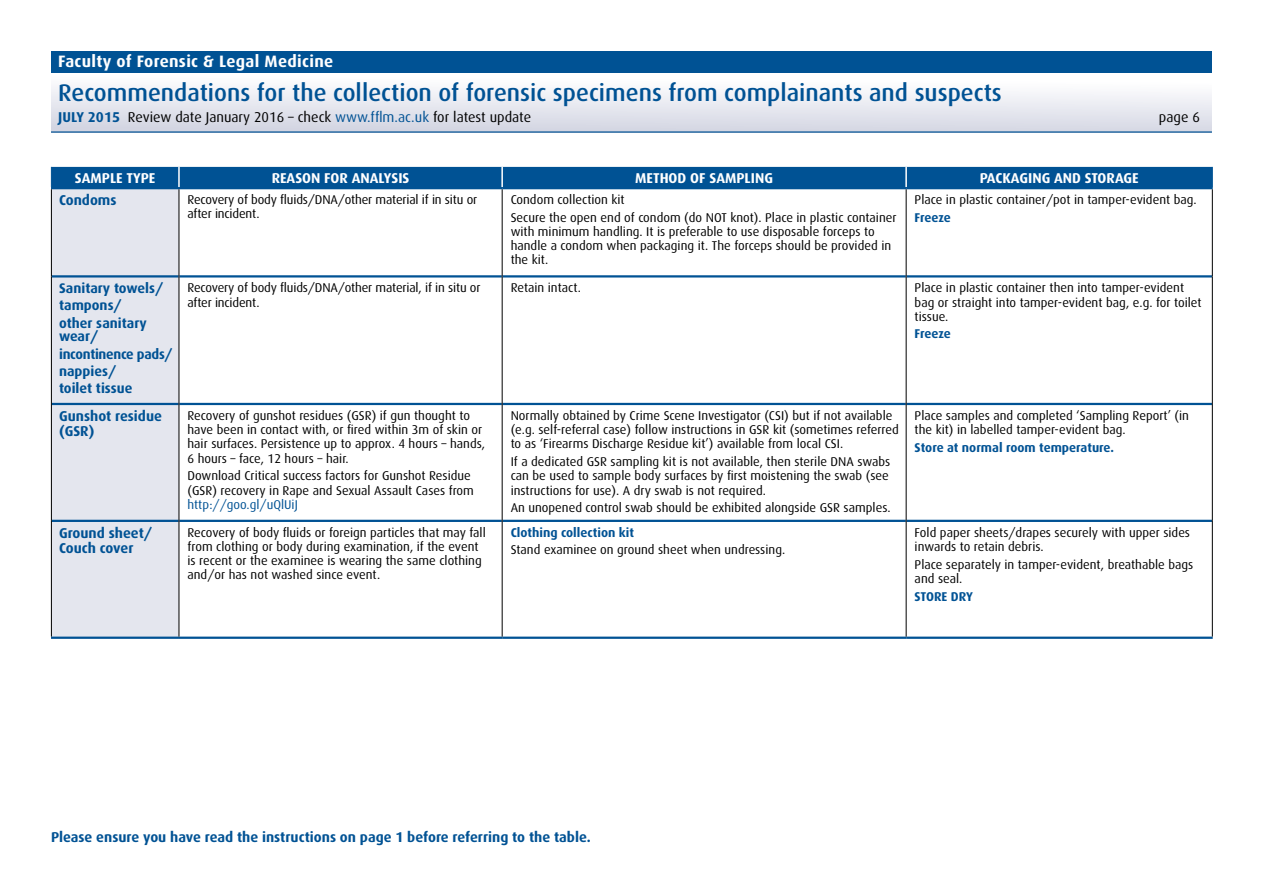
<style>
.page{position:relative;width:1263px;height:893px;background:#fff}
.page>*{position:absolute;margin:0;border:0;box-sizing:border-box;transform-origin:0 0}
.t1{font:500 24px "Dax";color:#005294}
.t2{font:700 16.5px "Dax";letter-spacing:.02em;color:#fff}
.t3{font:700 14.25px/15px "Dax";color:#005294}
.t4{font:14.25px "Dax";color:#000}
.t5{font:700 14.25px "Dax";color:#fff}
.t6{font:700 13.95px/17.2px "Dax";color:#005294}
.t7{font:12.75px/14.2px "Dax";color:#000}
.t8{font:700 12.75px "Dax";color:#005294}
.t9{font:12.75px "Dax";color:#005294}
.s1{font-weight:700;color:#005294}
.s2{color:#005294}
</style>
<div class="page">
<div style="left:51px;top:72px;width:1161px;height:60px;background:linear-gradient(to bottom,#fff,#d4d6e3)"></div>
<div style="left:51px;top:51px;width:1161px;height:21px;background:#005294"></div>
<hr style="left:51px;top:131px;width:1161px;height:2px;background:#005294">
<div style="left:52px;top:189px;width:127px;height:448px;background:#e4e6ee"></div>
<hr style="left:51px;top:187px;width:128px;height:2px;background:#005294">
<hr style="left:52px;top:275px;width:127px;height:3px;background:#005294">
<hr style="left:52px;top:403px;width:127px;height:2px;background:#005294">
<hr style="left:52px;top:520px;width:127px;height:2px;background:#005294">
<hr style="left:51px;top:637px;width:128px;height:2px;background:#005294">
<hr style="left:179px;top:187px;width:323px;height:2px;background:#005294">
<hr style="left:179px;top:275px;width:323px;height:3px;background:#005294">
<hr style="left:179px;top:403px;width:323px;height:2px;background:#005294">
<hr style="left:179px;top:520px;width:323px;height:2px;background:#005294">
<hr style="left:179px;top:637px;width:323px;height:2px;background:#005294">
<hr style="left:502px;top:187px;width:404px;height:2px;background:#005294">
<hr style="left:502px;top:275px;width:404px;height:3px;background:#005294">
<hr style="left:502px;top:403px;width:404px;height:2px;background:#005294">
<hr style="left:502px;top:520px;width:404px;height:2px;background:#005294">
<hr style="left:502px;top:637px;width:404px;height:2px;background:#005294">
<hr style="left:906px;top:187px;width:307px;height:2px;background:#005294">
<hr style="left:906px;top:275px;width:306px;height:3px;background:#005294">
<hr style="left:906px;top:403px;width:306px;height:2px;background:#005294">
<hr style="left:906px;top:520px;width:306px;height:2px;background:#005294">
<hr style="left:906px;top:637px;width:307px;height:2px;background:#005294">
<hr style="left:179px;top:189px;width:1px;height:87px;background:#000">
<hr style="left:502px;top:189px;width:1px;height:87px;background:#000">
<hr style="left:906px;top:189px;width:1px;height:87px;background:#000">
<hr style="left:179px;top:276px;width:1px;height:128px;background:#000">
<hr style="left:502px;top:276px;width:1px;height:128px;background:#000">
<hr style="left:906px;top:276px;width:1px;height:128px;background:#000">
<hr style="left:179px;top:404px;width:1px;height:117px;background:#000">
<hr style="left:502px;top:404px;width:1px;height:117px;background:#000">
<hr style="left:906px;top:404px;width:1px;height:117px;background:#000">
<hr style="left:179px;top:521px;width:1px;height:116px;background:#000">
<hr style="left:502px;top:521px;width:1px;height:116px;background:#000">
<hr style="left:906px;top:521px;width:1px;height:116px;background:#000">
<hr style="left:1212px;top:189px;width:1px;height:87px;background:#000">
<hr style="left:1212px;top:276px;width:1px;height:128px;background:#000">
<hr style="left:1212px;top:404px;width:1px;height:117px;background:#000">
<hr style="left:1212px;top:521px;width:1px;height:116px;background:#000">
<hr style="left:51px;top:189px;width:1px;height:87px;background:#000">
<hr style="left:51px;top:276px;width:1px;height:128px;background:#000">
<hr style="left:51px;top:404px;width:1px;height:117px;background:#000">
<hr style="left:51px;top:521px;width:1px;height:116px;background:#000">
<div style="left:51px;top:167px;width:1162px;height:21px;background:#005294"></div>
<p class="t2" style="left:58px;top:52px;width:277px">Faculty of Forensic &amp; Legal Medicine</p>
<h1 class="t1" style="left:58px;top:79px;width:945px">Recommendations for the collection of forensic specimens from complainants and suspects</h1>
<p class="t4" style="left:58px;top:109px;width:474px"><span class="s1">JULY 2015</span> Review date January 2016 – check <span class="s2">www.fflm.ac.uk</span> for latest update</p>
<p class="t4" style="left:1159px;top:109px;width:43px">page 6</p>
<p class="t5" style="left:75px;top:170px;width:82px">SAMPLE TYPE</p>
<p class="t5" style="left:272px;top:170px;width:139px">REASON FOR ANALYSIS</p>
<p class="t5" style="left:635px;top:170px;width:139px">METHOD OF SAMPLING</p>
<p class="t5" style="left:980px;top:170px;width:161px">PACKAGING AND STORAGE</p>
<p class="t3" style="left:59px;top:193px;width:59px">Condoms</p>
<p class="t7" style="left:187px;top:193px;width:291px">Recovery of body fluids/DNA/other material if in situ or after incident.</p>
<p class="t7" style="left:511px;top:191px;width:387px;line-height:17.7px">Condom collection kit<br>Secure the open end of condom (do NOT knot). Place in plastic container</p>
<p class="t7" style="left:511px;top:224px;width:382px">with minimum handling. It is preferable to use disposable forceps to handle a condom when packaging it. The forceps should be provided in the kit.</p>
<p class="t7" style="left:915px;top:193px;width:284px">Place in plastic container/pot in tamper-evident bag.</p>
<p class="t8" style="left:915px;top:210px;width:38px">Freeze</p>
<p class="t6" style="left:59px;top:280px;width:106px">Sanitary towels/ tampons/<br>other sanitary</p>
<p class="t6" style="left:59px;top:328px;width:115px">wear/ incontinence pads/ nappies/<br>toilet tissue</p>
<p class="t7" style="left:187px;top:281px;width:294px">Recovery of body fluids/DNA/other material, if in situ or after incident.</p>
<p class="t7" style="left:511px;top:281px;width:72px">Retain intact.</p>
<p class="t7" style="left:915px;top:281px;width:288px">Place in plastic container then into tamper-evident bag or straight into tamper-evident bag, e.g. for toilet tissue.</p>
<p class="t8" style="left:915px;top:327px;width:38px">Freeze</p>
<p class="t3" style="left:59px;top:409px;width:104px">Gunshot residue (GSR)</p>
<p class="t7" style="left:187px;top:408px;width:299px">Recovery of gunshot residues (GSR) if gun thought to have been in contact with, or fired within 3m of skin or hair surfaces. Persistence up to approx. 4 hours – hands, 6 hours – face, 12 hours – hair.</p>
<p class="t7" style="left:187px;top:469px;width:288px">Download Critical success factors for Gunshot Residue (GSR) recovery in Rape and Sexual Assault Cases from</p>
<p class="t9" style="left:187px;top:497px;width:112px">http://goo.gl/uQlUiJ</p>
<p class="t7" style="left:511px;top:408px;width:390px">Normally obtained by Crime Scene Investigator (CSI) but if not available (e.g. self-referral case) follow instructions in GSR kit (sometimes referred to as ‘Firearms Discharge Residue kit’) available from local CSI.</p>
<p class="t7" style="left:511px;top:455px;width:381px;text-align:justify">If a dedicated GSR sampling kit is not available, then sterile DNA swabs can be used to sample body surfaces by first moistening the swab (see instructions for use). A dry swab is not required.</p>
<p class="t7" style="left:511px;top:501px;width:381px">An unopened control swab should be exhibited alongside GSR samples.</p>
<p class="t3" style="left:59px;top:525px;width:95px">Ground sheet/<br>Couch cover</p>
<p class="t7" style="left:187px;top:525px;width:300px">Recovery of body fluids or foreign particles that may fall from clothing or body during examination, if the event is recent or the examinee is wearing the same clothing and/or has not washed since event.</p>
<p class="t8" style="left:511px;top:525px;width:125px">Clothing collection kit</p>
<p class="t7" style="left:511px;top:543px;width:276px">Stand examinee on ground sheet when undressing.</p>
<p class="t7" style="left:915px;top:408px;width:276px">Place samples and completed ‘Sampling Report’ (in the kit) in labelled tamper-evident bag.</p>
<p class="t8" style="left:915px;top:440px;width:201px">Store at normal room temperature.</p>
<p class="t7" style="left:915px;top:525px;width:277px">Fold paper sheets/drapes securely with upper sides inwards to retain debris.</p>
<p class="t7" style="left:915px;top:557px;width:280px">Place separately in tamper-evident, breathable bags and seal.</p>
<p class="t8" style="left:915px;top:589px;width:60px">STORE DRY</p>
<p class="t3" style="left:51px;top:830px;width:541px">Please ensure you have read the instructions on page 1 before referring to the table.</p>
</div>
